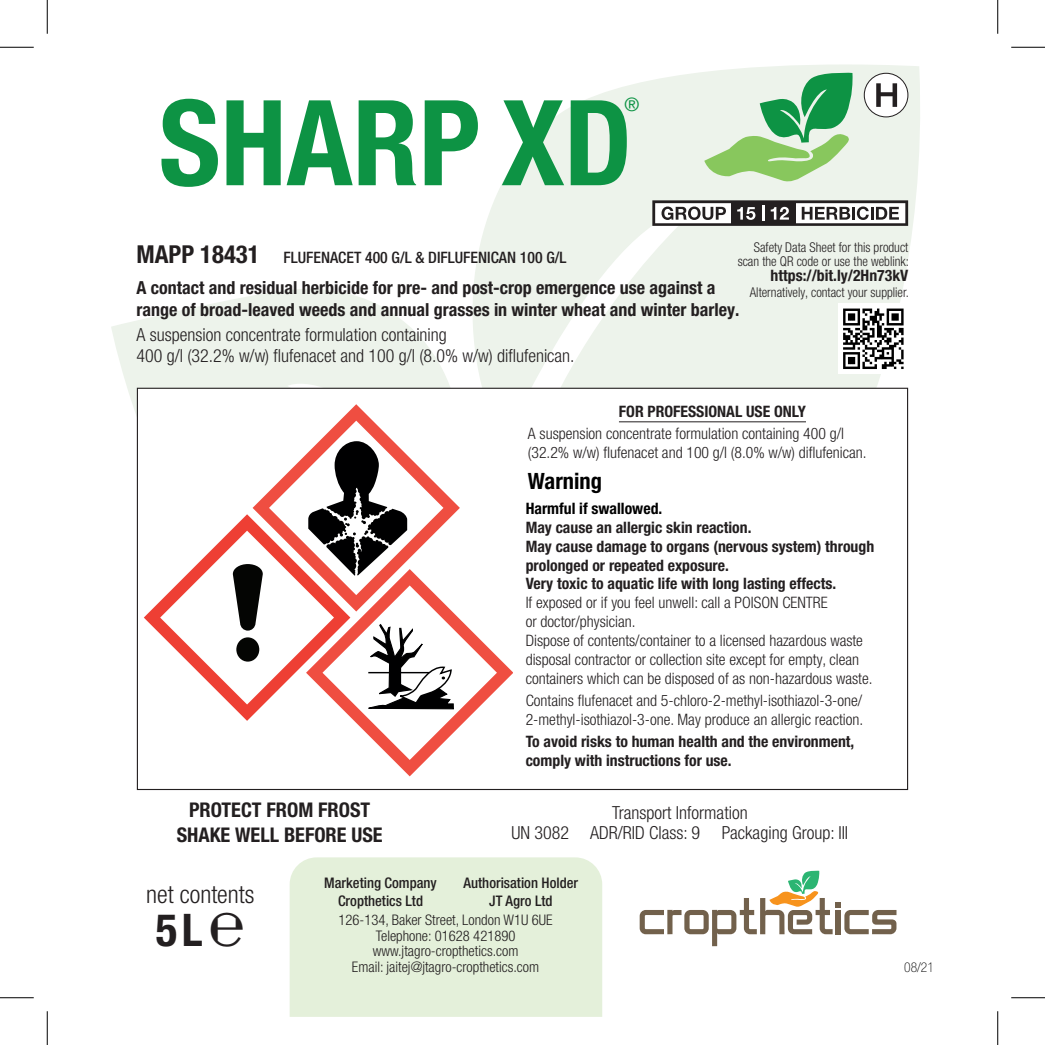
<style>
.page{position:relative;width:1045px;height:1045px;background:#fff}
.page>*{position:absolute;margin:0;border:0;box-sizing:border-box;transform-origin:0 0}
.t1{font:700 condensed 118.8px "Helvetica Neue LT Pro";color:#0d9344}
.t2{font:700 condensed 45px "Helvetica Neue LT Pro";color:#231f20}
.t3{font:300 condensed 24.75px "Helvetica Neue LT Pro";color:#231f20}
.t4{font:700 condensed 22.5px "Helvetica Neue LT Pro";color:#000}
.t5{font:700 condensed 20.25px/25px "Helvetica Neue LT Pro";color:#231f20;text-align:center}
.t6{font:18.45px "Helvetica Neue LT Pro";color:#0d9344}
.t7{font:300 condensed 18px/20.2px "Helvetica Neue LT Pro";color:#231f20;text-align:center}
.t8{font:700 condensed 18px/21.6px "Helvetica Neue LT Pro";color:#231f20}
.t9{font:300 condensed 15.75px/18.9px "Helvetica Neue LT Pro";color:#231f20}
.t10{font:700 condensed 15.75px/18.9px "Helvetica Neue LT Pro";color:#231f20}
.t11{font:500 condensed 15.75px "Helvetica Neue LT Pro";color:#231f20}
.t12{font:700 condensed 15.75px "Helvetica Neue LT Pro";color:#000}
.t13{font:300 condensed 14.62px/15.8px "Helvetica Neue LT Pro";color:#231f20;text-align:center}
.t14{font:500 condensed 14.62px "Helvetica Neue LT Pro";color:#231f20}
.t15{font:300 condensed 13.5px/13.5px "Helvetica Neue LT Pro";color:#231f20;text-align:right;scale:.96 1}
.t16{font:100 condensed 13.5px "Helvetica Neue LT Pro";color:#000}
.s1{font-weight:700;font-size:24.75px}
.s2{font-weight:100;font-size:47.25px}
</style>
<div class="page">
<svg style="left:111px;top:64px;width:809px;height:599px"></svg>
<div style="left:290px;top:857px;width:312px;height:160px;background:#e4f0da"></div>
<div style="left:864px;top:73px;width:44px;height:44px;background:#fff;border-radius:50%"></div>
<div style="left:864px;top:73px;width:44px;height:44px;border:1px solid #231f20;border-radius:50%"></div>
<svg style="left:876px;top:83px;width:21px;height:24px"></svg>
<svg style="left:652px;top:200px;width:256px;height:26px"></svg>
<svg style="left:704px;top:71px;width:149px;height:112px;background:#a7d5a8"></svg>
<div style="left:137px;top:388px;width:770px;height:401px;background:#fff"></div>
<hr style="left:619px;top:421px;width:187px;height:1px;background:#231f20">
<svg style="left:144px;top:404px;width:369px;height:372px"></svg>
<div style="left:838px;top:304px;width:70px;height:70px;background:#fff"></div>
<svg style="left:843px;top:308px;width:60px;height:61px"></svg>
<svg style="left:640px;top:870px;width:256px;height:76px"></svg>
<hr style="left:0;top:47px;width:34px;height:1px;background:#000">
<hr style="left:1011px;top:47px;width:34px;height:1px;background:#000">
<hr style="left:0;top:997px;width:34px;height:1px;background:#000">
<hr style="left:1011px;top:997px;width:34px;height:1px;background:#000">
<hr style="left:47px;top:0;width:1px;height:34px;background:#000">
<hr style="left:47px;top:1011px;width:1px;height:34px;background:#000">
<hr style="left:997px;top:0;width:1px;height:34px;background:#000">
<hr style="left:997px;top:1011px;width:1px;height:34px;background:#000">
<h1 class="t1" style="left:159px;top:72px;width:475px">SHARP XD</h1>
<p class="t6" style="left:625px;top:93px;width:16px">®</p>
<p class="t15" style="left:738px;top:241px;width:180px">Safety Data Sheet for this product scan the QR code or use the weblink:</p>
<p class="t10" style="left:771px;top:266px;width:139px">https://bit.ly/2Hn73kV</p>
<p class="t15" style="left:750px;top:285px;width:167px">Alternatively, contact your supplier.</p>
<p class="t11" style="left:137px;top:248px;width:431px"><span class="s1">MAPP 18431</span> FLUFENACET 400 G/L &amp; DIFLUFENICAN 100 G/L</p>
<p class="t8" style="left:137px;top:277px;width:604px">A contact and residual herbicide for pre- and post-crop emergence use against a range of broad-leaved weeds and annual grasses in winter wheat and winter barley.</p>
<p class="t7" style="left:137px;top:323px;width:439px;line-height:21.6px;text-align:left">A suspension concentrate formulation containing<br>400 g/l (32.2% w/w) flufenacet and 100 g/l (8.0% w/w) diflufenican.</p>
<p class="t10" style="left:619px;top:402px;width:189px">FOR PROFESSIONAL USE ONLY</p>
<p class="t9" style="left:528px;top:424px;width:340px">A suspension concentrate formulation containing 400 g/l (32.2% w/w) flufenacet and 100 g/l (8.0% w/w) diflufenican.</p>
<h3 class="t4" style="left:528px;top:467px;width:76px">Warning</h3>
<p class="t12" style="left:526px;top:499px;width:138px">Harmful if swallowed.</p>
<p class="t10" style="left:526px;top:518px;width:350px">May cause an allergic skin reaction.<br>May cause damage to organs (nervous system) through prolonged or repeated exposure.<br>Very toxic to aquatic life with long lasting effects.</p>
<p class="t9" style="left:526px;top:593px;width:348px">If exposed or if you feel unwell: call a POISON CENTRE<br>or doctor/physician.<br>Dispose of contents/container to a licensed hazardous waste disposal contractor or collection site except for empty, clean containers which can be disposed of as non-hazardous waste.</p>
<p class="t9" style="left:526px;top:691px;width:339px">Contains flufenacet and 5-chloro-2-methyl-isothiazol-3-one/<br>2-methyl-isothiazol-3-one. May produce an allergic reaction.</p>
<p class="t10" style="left:526px;top:732px;width:330px">To avoid risks to human health and the environment, comply with instructions for use.</p>
<p class="t5" style="left:177px;top:797px;width:207px">PROTECT FROM FROST<br>SHAKE WELL BEFORE USE</p>
<p class="t7" style="left:512px;top:802px;width:338px">Transport Information<br>UN 3082 ADR/RID Class: 9 Packaging Group: III</p>
<h3 class="t3" style="left:146px;top:879px;width:110px">net contents</h3>
<h2 class="t2" style="left:156px;top:903px;width:90px">5 L<span class="s2">℮</span></h2>
<p class="t14" style="left:324px;top:874px;width:114px">Marketing Company</p>
<p class="t14" style="left:464px;top:874px;width:116px">Authorisation Holder</p>
<p class="t14" style="left:338px;top:892px;width:87px">Cropthetics Ltd</p>
<p class="t14" style="left:489px;top:892px;width:65px">JT Agro Ltd</p>
<p class="t13" style="left:338px;top:912px;width:216px">126-134, Baker Street, London W1U 6UE Telephone: 01628 421890 www.jtagro-cropthetics.com<br>Email: jaitej@jtagro-cropthetics.com</p>
<p class="t16" style="left:904px;top:960px;width:31px">08/21</p>
</div>
